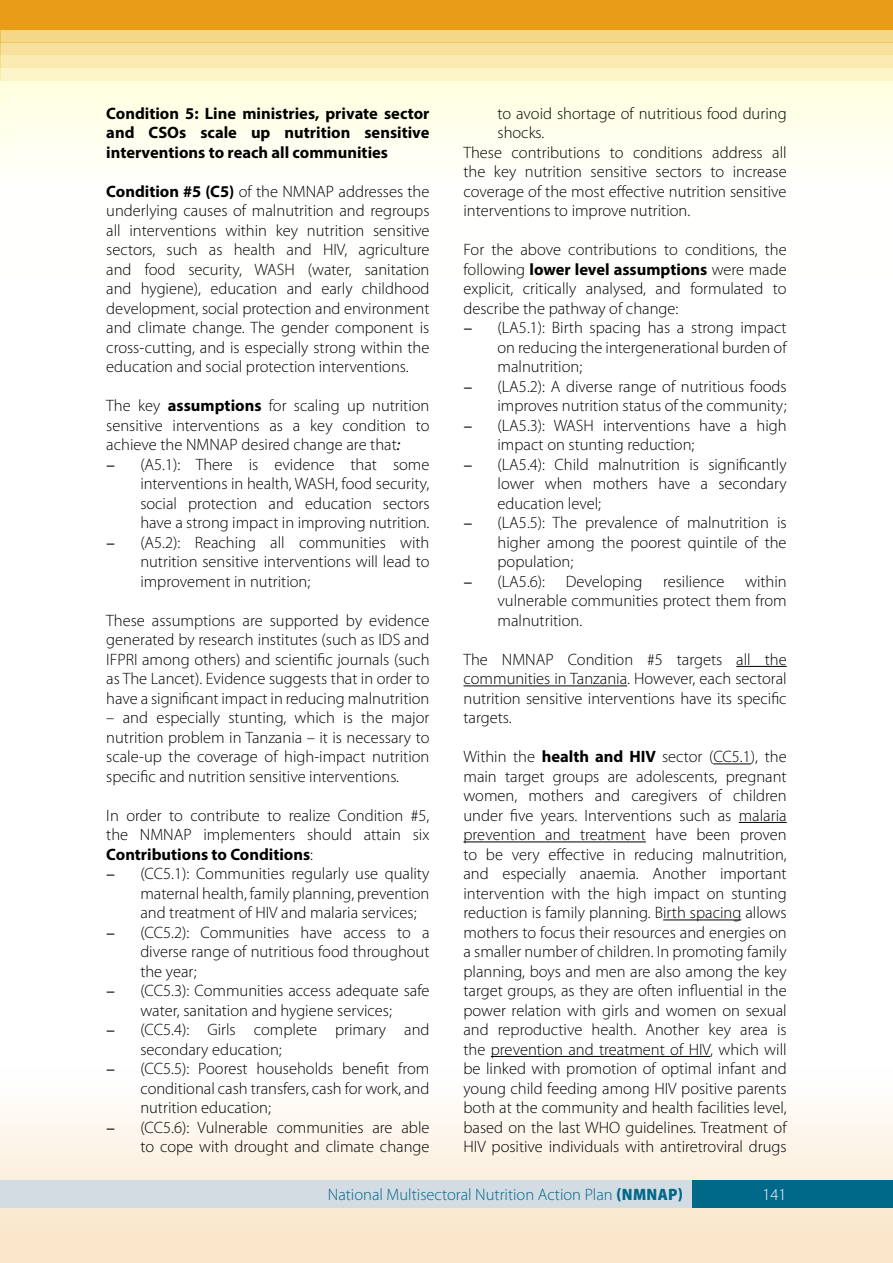
<style>
.page{position:relative;width:893px;height:1263px;background:#fff}
.page>*{position:absolute;margin:0;border:0;box-sizing:border-box;transform-origin:0 0}
.t1{font:300 16.5px/19.5px "Myriad Pro";color:#000;text-align:justify}
.t2{font:700 16.5px/19.5px "Myriad Pro";color:#000;text-align:justify}
.t3{font:300 16.5px "Myriad Pro";color:#006889}
.t4{font:300 16.5px "Myriad Pro";color:#fff}
.s1{font-weight:700}
.s2{font-weight:400;font-style:italic}
.s3{font-weight:900;font-stretch:semi-condensed}
</style>
<div class="page">
<svg style="left:0;top:1110px;width:893px;height:153px"></svg>
<svg style="left:0;top:81px;width:893px;height:92px;fill:#ffffec"></svg>
<div style="left:0;top:0;width:893px;height:30px;background:#e89c18"></div>
<div style="left:0;top:68px;width:893px;height:13px;background:#fcf5c8"></div>
<div style="left:0;top:55px;width:893px;height:13px;background:#faebb3"></div>
<div style="left:0;top:43px;width:893px;height:12px;background:#f8e19c"></div>
<div style="left:0;top:30px;width:893px;height:13px;background:#f5d787"></div>
<div style="left:0;top:1180px;width:692px;height:28px;background:#d3dbe3"></div>
<div style="left:692px;top:1180px;width:201px;height:28px;background:#006889"></div>
<hr style="left:736px;top:666px;width:51px;height:1px;background:#000">
<hr style="left:463px;top:685px;width:164px;height:1px;background:#000">
<hr style="left:713px;top:763px;width:38px;height:1px;background:#000">
<hr style="left:739px;top:822px;width:48px;height:1px;background:#000">
<hr style="left:463px;top:841px;width:183px;height:1px;background:#000">
<hr style="left:663px;top:919px;width:78px;height:1px;background:#000">
<hr style="left:491px;top:1056px;width:219px;height:1px;background:#000">
<svg style="left:107px;top:1128px;width:12px;height:6px"></svg>
<p class="t2" style="left:106px;top:103px;width:325px">Condition 5: Line ministries, private sector and CSOs scale up nutrition sensitive interventions to reach all communities</p>
<p class="t1" style="left:106px;top:181px;width:325px"><span class="s1">Condition #5 (C5)</span> of the NMNAP addresses the underlying causes of malnutrition and regroups all interventions within key nutrition sensitive sectors, such as health and HIV, agriculture and food security, WASH (water, sanitation and hygiene), education and early childhood development, social protection and environment and climate change. The gender component is cross-cutting, and is especially strong within the education and social protection interventions.</p>
<p class="t1" style="left:106px;top:396px;width:325px">The key <span class="s1">assumptions</span> for scaling up nutrition sensitive interventions as a key condition to achieve the NMNAP desired change are that<span class="s2">:</span></p>
<p class="t1" style="left:140px;top:454px;width:291px">(A5.1): There is evidence that some interventions in health, WASH, food security, social protection and education sectors have a strong impact in improving nutrition. (A5.2): Reaching all communities with nutrition sensitive interventions will lead to improvement in nutrition;</p>
<p class="t1" style="left:106px;top:610px;width:325px">These assumptions are supported by evidence generated by research institutes (such as IDS and IFPRI among others) and scientific journals (such as The Lancet). Evidence suggests that in order to have a significant impact in reducing malnutrition</p>
<p class="t1" style="left:106px;top:708px;width:325px">– and especially stunting, which is the major nutrition problem in Tanzania – it is necessary to scale-up the coverage of high-impact nutrition specific and nutrition sensitive interventions.</p>
<p class="t1" style="left:106px;top:805px;width:325px">In order to contribute to realize Condition #5, the NMNAP implementers should attain six <span class="s1">Contributions to Conditions</span>:</p>
<p class="t1" style="left:140px;top:864px;width:291px;text-align:left">(CC5.1): Communities regularly use quality maternal health, family planning, prevention and treatment of HIV and malaria services; (CC5.2): Communities have access to a diverse range of nutritious food throughout the year;<br>(CC5.3): Communities access adequate safe water, sanitation and hygiene services; (CC5.4): Girls complete primary and secondary education;<br>(CC5.5): Poorest households benefit from conditional cash transfers, cash for work, and nutrition education;<br>(CC5.6): Vulnerable communities are able to cope with drought and climate change</p>
<p class="t1" style="left:497px;top:103px;width:291px">to avoid shortage of nutritious food during</p>
<p class="t1" style="left:497px;top:123px;width:48px">shocks.</p>
<p class="t1" style="left:463px;top:142px;width:325px">These contributions to conditions address all</p>
<p class="t1" style="left:463px;top:162px;width:325px">the key nutrition sensitive sectors to increase</p>
<p class="t1" style="left:463px;top:181px;width:325px">coverage of the most effective nutrition sensitive</p>
<p class="t1" style="left:463px;top:201px;width:228px">interventions to improve nutrition.</p>
<p class="t1" style="left:463px;top:240px;width:325px">For the above contributions to conditions, the following <span class="s1">lower level assumptions</span> were made explicit, critically analysed, and formulated to describe the pathway of change:</p>
<p class="t1" style="left:497px;top:318px;width:291px;text-align:left">(LA5.1): Birth spacing has a strong impact on reducing the intergenerational burden of malnutrition;<br>(LA5.2): A diverse range of nutritious foods improves nutrition status of the community; (LA5.3): WASH interventions have a high impact on stunting reduction;<br>(LA5.4): Child malnutrition is significantly lower when mothers have a secondary education level;<br>(LA5.5): The prevalence of malnutrition is higher among the poorest quintile of the population;<br>(LA5.6): Developing resilience within vulnerable communities protect them from malnutrition.</p>
<p class="t1" style="left:463px;top:649px;width:325px">The NMNAP Condition #5 targets all the communities in Tanzania. However, each sectoral nutrition sensitive interventions have its specific targets.</p>
<p class="t1" style="left:463px;top:747px;width:325px">Within the <span class="s1">health and HIV</span> sector (CC5.1), the main target groups are adolescents, pregnant women, mothers and caregivers of children under five years. Interventions such as malaria prevention and treatment have been proven to be very effective in reducing malnutrition, and especially anaemia. Another important intervention with the high impact on stunting reduction is family planning. Birth spacing allows mothers to focus their resources and energies on a smaller number of children. In promoting family planning, boys and men are also among the key target groups, as they are often influential in the power relation with girls and women on sexual and reproductive health. Another key area is the prevention and treatment of HIV, which will be linked with promotion of optimal infant and young child feeding among HIV positive parents both at the community and health facilities level, based on the last WHO guidelines. Treatment of HIV positive individuals with antiretroviral drugs</p>
<p class="t3" style="left:328px;top:1184px;width:357px">National Multisectoral Nutrition Action Plan <span class="s3">(NMNAP)</span></p>
<p class="t4" style="left:762px;top:1185px;width:26px">141</p>
</div>
